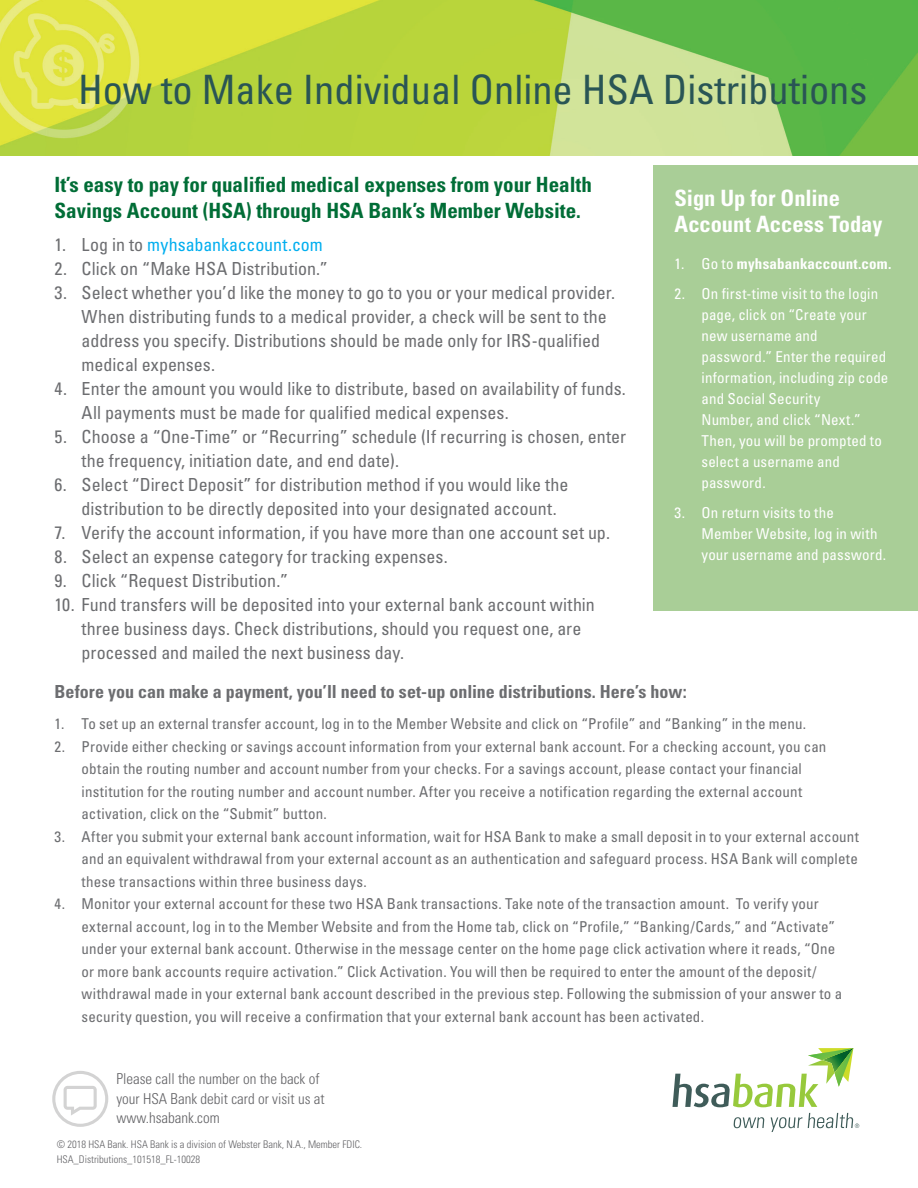
<style>
.page{position:relative;width:918px;height:1188px;background:#fff}
.page>*{position:absolute;margin:0;border:0;box-sizing:border-box;transform-origin:0 0}
.t1{font:condensed 40.5px "Univers LT Std";color:#295555}
.t2{font:700 condensed 22.5px/25.5px "Univers LT Std";color:#fff}
.t3{font:700 condensed 21px/25.2px "Univers LT Std";color:#006d36}
.t4{font:condensed 18px/24px "Univers LT Std";color:#6c6d70}
.t5{font:700 condensed 18px "Univers LT Std";color:#6c6d70}
.t6{font:condensed 18px "Univers LT Std";color:#00aeef}
.t7{font:condensed 15px/22.5px "Univers LT Std";letter-spacing:.01em;color:#6c6d70}
.t8{font:condensed 15px/21px "Univers LT Std";letter-spacing:.01em;color:#fff}
.t9{font:300 condensed 15px "Univers LT Std";color:#636366}
.t10{font:700 condensed 15px "Univers LT Std";letter-spacing:.01em;color:#fff}
.t11{font:300 condensed 10.5px "Univers LT Std";color:#636366}
.s1{color:#6c6d70}
.s2{font-weight:400}
</style>
<div class="page">
<img style="left:0;top:0;width:918px;height:155px">
<div style="left:653px;top:166px;width:265px;height:445px;background:#a9ce97"></div>
<svg style="left:733px;top:1117px;width:31px;height:11px"></svg>
<svg style="left:771px;top:1117px;width:31px;height:15px"></svg>
<svg style="left:673px;top:1048px;width:180px;height:59px"></svg>
<svg style="left:808px;top:1113px;width:51px;height:15px"></svg>
<svg style="left:52px;top:1071px;width:56px;height:56px"></svg>
<p class="t1" style="left:78px;top:64px;width:791px">How to Make Individual Online HSA Distributions</p>
<p class="t3" style="left:55px;top:172px;width:539px">It’s easy to pay for qualified medical expenses from your Health<br>Savings Account (HSA) through HSA Bank’s Member Website.</p>
<p class="t6" style="left:55px;top:233px;width:270px"><span class="s1">1. Log in to</span> myhsabankaccount.com</p>
<p class="t4" style="left:55px;top:256px;width:275px">2. Click on “Make HSA Distribution.”</p>
<p class="t4" style="left:82px;top:280px;width:535px;text-indent:-27px">3. Select whether you’d like the money to go to you or your medical provider.<br>When distributing funds to a medical provider, a check will be sent to the address you specify. Distributions should be made only for IRS-qualified medical expenses.</p>
<p class="t4" style="left:82px;top:376px;width:546px;text-indent:-27px">4. Enter the amount you would like to distribute, based on availability of funds.<br>All payments must be made for qualified medical expenses.</p>
<p class="t4" style="left:82px;top:424px;width:546px;text-indent:-27px">5. Choose a “One-Time” or “Recurring” schedule (If recurring is chosen, enter the frequency, initiation date, and end date).</p>
<p class="t4" style="left:82px;top:472px;width:488px;text-indent:-27px">6. Select “Direct Deposit” for distribution method if you would like the distribution to be directly deposited into your designated account.</p>
<p class="t4" style="left:55px;top:520px;width:557px">7. Verify the account information, if you have more than one account set up.</p>
<p class="t4" style="left:55px;top:544px;width:395px">8. Select an expense category for tracking expenses.</p>
<p class="t4" style="left:55px;top:568px;width:235px">9. Click “Request Distribution.”</p>
<p class="t4" style="left:82px;top:592px;width:515px;text-indent:-27px">10. Fund transfers will be deposited into your external bank account within three business days. Check distributions, should you request one, are processed and mailed the next business day.</p>
<p class="t2" style="left:675px;top:185px;width:209px">Sign Up for Online<br>Account Access Today</p>
<p class="t10" style="left:675px;top:255px;width:218px"><span class="s2">1. Go to</span> myhsabankaccount.com.</p>
<p class="t8" style="left:702px;top:283px;width:188px;text-indent:-27px">2. On first-time visit to the login page, click on “Create your new username and password.” Enter the required information, including zip code and Social Security<br>Number, and click “Next.”<br>Then, you will be prompted to select a username and password.</p>
<p class="t8" style="left:702px;top:502px;width:186px;text-indent:-27px">3. On return visits to the<br>Member Website, log in with your username and password.</p>
<p class="t5" style="left:55px;top:680px;width:634px">Before you can make a payment, you’ll need to set-up online distributions. Here’s how:</p>
<p class="t7" style="left:55px;top:713px;width:753px">1. To set up an external transfer account, log in to the Member Website and click on “Profile” and “Banking” in the menu.</p>
<p class="t7" style="left:82px;top:735px;width:746px;text-indent:-27px">2. Provide either checking or savings account information from your external bank account. For a checking account, you can obtain the routing number and account number from your checks. For a savings account, please contact your financial institution for the routing number and account number. After you receive a notification regarding the external account activation, click on the “Submit” button.</p>
<p class="t7" style="left:82px;top:825px;width:779px;text-align:justify;text-indent:-27px">3. After you submit your external bank account information, wait for HSA Bank to make a small deposit in to your external account and an equivalent withdrawal from your external account as an authentication and safeguard process. HSA Bank will complete these transactions within three business days.</p>
<p class="t7" style="left:82px;top:893px;width:762px;text-indent:-27px">4. Monitor your external account for these two HSA Bank transactions. Take note of the transaction amount. To verify your external account, log in to the Member Website and from the Home tab, click on “Profile,” “Banking/Cards,” and “Activate” under your external bank account. Otherwise in the message center on the home page click activation where it reads, “One or more bank accounts require activation.” Click Activation. You will then be required to enter the amount of the deposit/ withdrawal made in your external bank account described in the previous step. Following the submission of your answer to a security question, you will receive a confirmation that your external bank account has been activated.</p>
<p class="t9" style="left:116px;top:1070px;width:205px">Please call the number on the back of</p>
<p class="t9" style="left:116px;top:1090px;width:210px">your HSA Bank debit card or visit us at</p>
<p class="t9" style="left:116px;top:1109px;width:105px">www.hsabank.com</p>
<p class="t11" style="left:57px;top:1137px;width:307px">© 2018 HSA Bank. HSA Bank is a division of Webster Bank, N.A., Member FDIC.</p>
<p class="t11" style="left:57px;top:1153px;width:145px">HSA_Distributions_101518_FL-10028</p>
</div>
